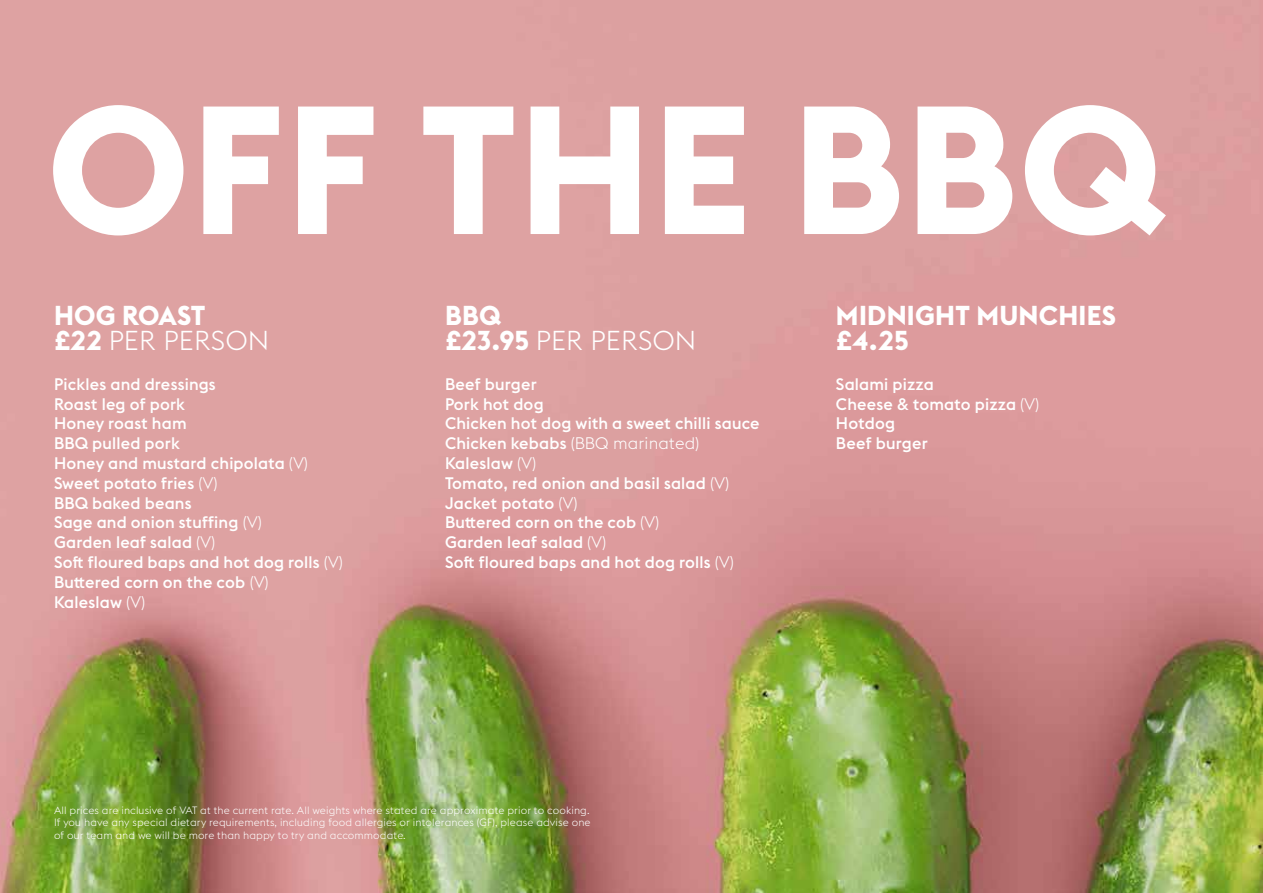
<style>
.page{position:relative;width:1263px;height:893px;background:#fff}
.page>*{position:absolute;margin:0;border:0;box-sizing:border-box;transform-origin:0 0}
.t1{font:700 179.55px "Village Flex";letter-spacing:.01em;color:#fff}
.t2{font:700 27px/25.5px "Village Flex";letter-spacing:.01em;color:#fff}
.t3{font:500 16.5px/19.8px "Village Flex";letter-spacing:.01em;color:#fff}
.t4{font:300 10.5px/12.6px "Village Flex";letter-spacing:.01em;color:#fff;text-align:justify}
.s1{font-weight:300}
</style>
<div class="page">
<img style="left:0;top:0;width:1263px;height:893px">
<h1 class="t1" style="left:47px;top:67px;width:1119px">OFF THE BBQ</h1>
<h2 class="t2" style="left:54px;top:303px;width:217px">HOG ROAST<br>£22 <span class="s1">PER PERSON</span></h2>
<p class="t3" style="left:54px;top:374px;width:290px">Pickles and dressings<br>Roast leg of pork<br>Honey roast ham<br>BBQ pulled pork<br>Honey and mustard chipolata <span class="s1">(V)<br></span>Sweet potato fries <span class="s1">(V)<br></span>BBQ baked beans<br>Sage and onion stuffing <span class="s1">(V)<br></span>Garden leaf salad <span class="s1">(V)<br></span>Soft floured baps and hot dog rolls <span class="s1">(V)<br></span>Buttered corn on the cob <span class="s1">(V)<br></span>Kaleslaw <span class="s1">(V)</span></p>
<h2 class="t2" style="left:445px;top:303px;width:253px">BBQ<br>£23.95 <span class="s1">PER PERSON</span></h2>
<p class="t3" style="left:445px;top:374px;width:316px">Beef burger<br>Pork hot dog<br>Chicken hot dog with a sweet chilli sauce<br>Chicken kebabs <span class="s1">(BBQ marinated)<br></span>Kaleslaw <span class="s1">(V)<br></span>Tomato, red onion and basil salad <span class="s1">(V)<br></span>Jacket potato <span class="s1">(V)<br></span>Buttered corn on the cob <span class="s1">(V)<br></span>Garden leaf salad <span class="s1">(V)<br></span>Soft floured baps and hot dog rolls <span class="s1">(V)</span></p>
<h2 class="t2" style="left:836px;top:303px;width:281px">MIDNIGHT MUNCHIES £4.25</h2>
<p class="t3" style="left:836px;top:374px;width:205px">Salami pizza<br>Cheese &amp; tomato pizza <span class="s1">(V)<br></span>Hotdog<br>Beef burger</p>
<p class="t4" style="left:54px;top:804px;width:538px">All prices are inclusive of VAT at the current rate. All weights where stated are approximate prior to cooking.<br>If you have any special dietary requirements, including food allergies or intolerances (GF), please advise one of our team and we will be more than happy to try and accommodate.</p>
</div>
